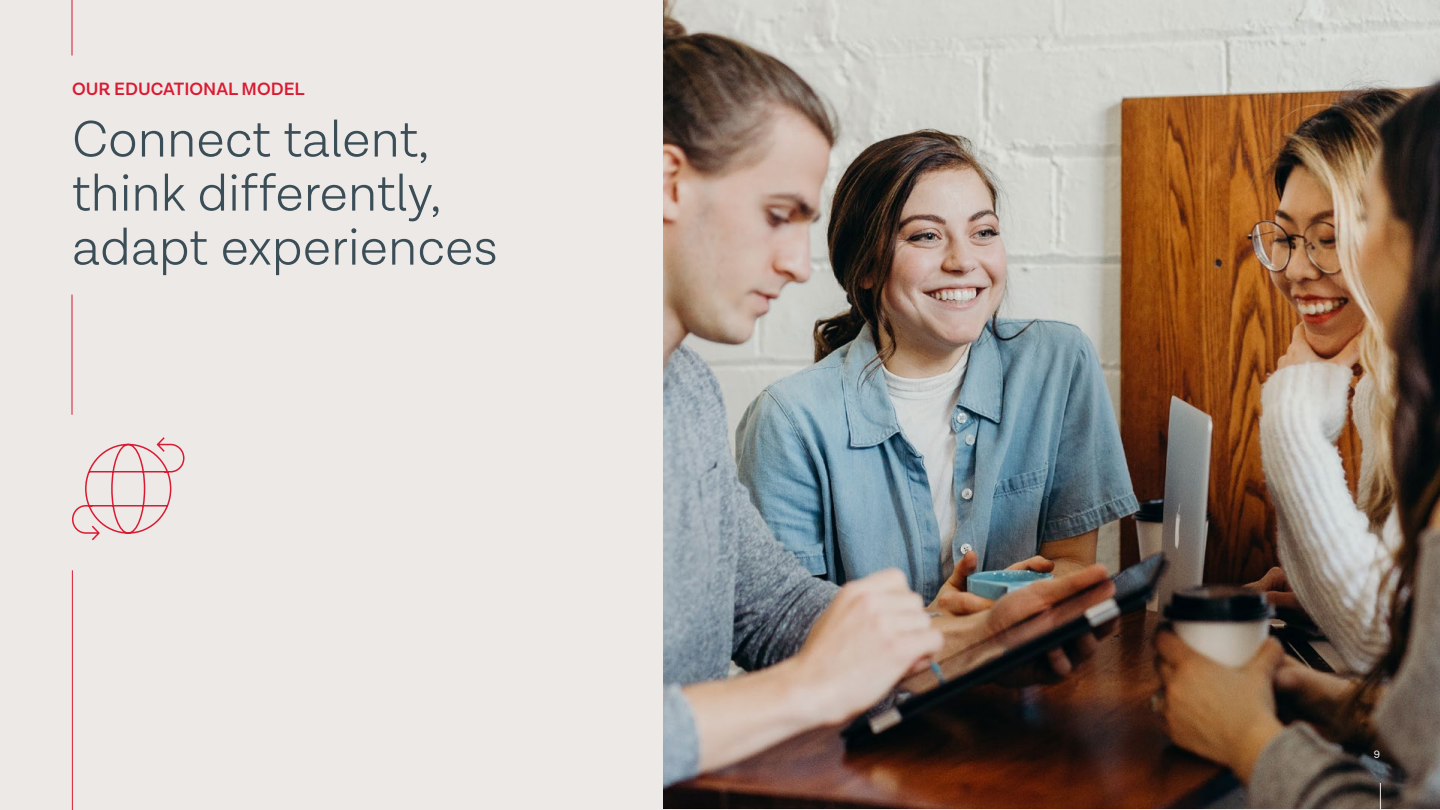
<style>
.page{position:relative;width:1440px;height:810px;background:#ece9e7}
.page>*{position:absolute;margin:0;border:0;box-sizing:border-box;transform-origin:0 0}
.t1{font:300 52.5px/54px "Lota Grotesque";color:#3b4d56}
.t2{font:600 18px "Lota Grotesque Alt 1";color:#da1a32}
.t3{font:10.88px "Lota Grotesque";color:#ece9e7}
</style>
<div class="page">
<img style="left:664px;top:0;width:775px;height:809px">
<hr style="left:72px;top:570px;width:1px;height:240px;background:#da1a32">
<svg style="left:72px;top:437px;width:113px;height:104px"></svg>
<hr style="left:72px;top:295px;width:1px;height:120px;background:#da1a32">
<hr style="left:72px;top:0;width:1px;height:56px;background:#da1a32">
<svg style="left:1380px;top:783px;width:1px;height:26px"></svg>
<p class="t2" style="left:72px;top:79px;width:234px">OUR EDUCATIONAL MODEL</p>
<p class="t1" style="left:72px;top:113px;width:427px">Connect talent, think differently, adapt experiences</p>
<p class="t3" style="left:1374px;top:748px;width:8px">9</p>
</div>
